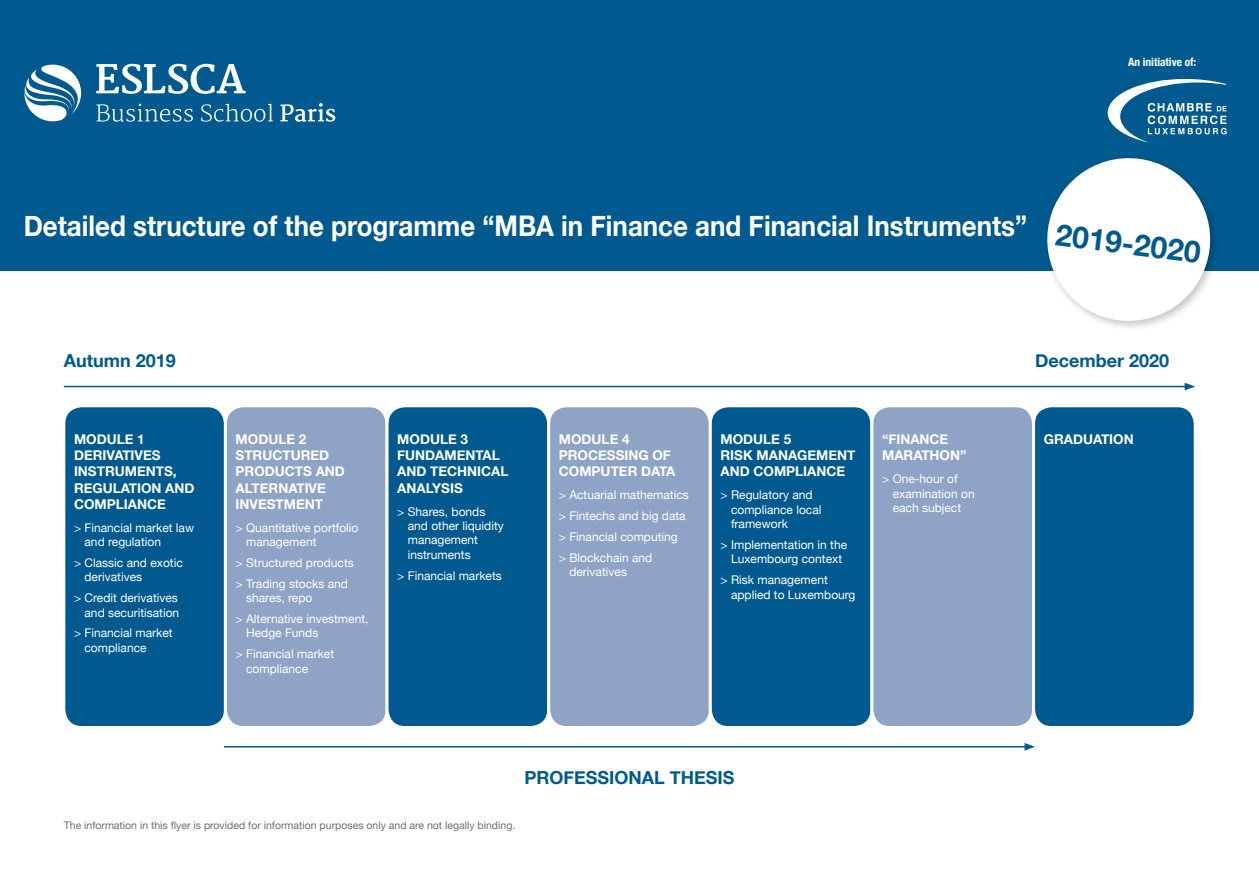
<style>
.page{position:relative;width:1259px;height:893px;background:#fff}
.page>*{position:absolute;margin:0;border:0;box-sizing:border-box;transform-origin:0 0}
.t1{font:700 30px "Helvetica Neue";color:#005a8f}
.t2{font:700 28.5px "Helvetica Neue";color:#fff;scale:.91 1}
.t3{font:700 18px "Helvetica Neue";color:#005a8f}
.t4{font:700 13.5px/16.2px "Helvetica Neue";color:#fff}
.t5{font:12px/14.4px "Helvetica Neue";color:#fff}
.t6{font:700 condensed 11.4px "Helvetica Neue";color:#fff}
.t7{font:10.5px "Helvetica Neue";color:#706f6f}
</style>
<div class="page">
<div style="left:0;top:0;width:1259px;height:271px;background:#005a8f"></div>
<svg style="left:1107px;top:79px;width:119px;height:64px"></svg>
<div style="left:1042px;top:153px;width:178px;height:179px;background:#000;opacity:.23"></div>
<svg style="left:1042px;top:153px;width:173px;height:173px"></svg>
<svg style="left:96px;top:64px;width:150px;height:30px"></svg>
<svg style="left:96px;top:104px;width:97px;height:18px"></svg>
<svg style="left:201px;top:104px;width:72px;height:18px"></svg>
<svg style="left:280px;top:103px;width:55px;height:19px"></svg>
<svg style="left:24px;top:65px;width:57px;height:57px"></svg>
<hr style="left:64px;top:386px;width:1123px;height:1px;background:#005a8f">
<svg style="left:1184px;top:383px;width:11px;height:7px"></svg>
<hr style="left:224px;top:746px;width:803px;height:1px;background:#005a8f">
<svg style="left:1024px;top:743px;width:11px;height:8px"></svg>
<div style="left:64px;top:406px;width:161px;height:321px;background:#005a90;border-radius:18px"></div>
<div style="left:62px;top:404px;width:165px;height:325px;border:3px solid #fff;border-radius:18px"></div>
<div style="left:225px;top:406px;width:162px;height:321px;background:#8ea3c5;border-radius:18px"></div>
<div style="left:224px;top:404px;width:164px;height:325px;border:3px solid #fff;border-radius:18px"></div>
<div style="left:387px;top:406px;width:162px;height:321px;background:#005a90;border-radius:18px"></div>
<div style="left:385px;top:404px;width:165px;height:325px;border:3px solid #fff;border-radius:18px"></div>
<div style="left:549px;top:406px;width:161px;height:321px;background:#8ea3c5;border-radius:18px"></div>
<div style="left:547px;top:404px;width:165px;height:325px;border:3px solid #fff;border-radius:18px"></div>
<div style="left:710px;top:406px;width:162px;height:321px;background:#005a90;border-radius:18px"></div>
<div style="left:709px;top:404px;width:164px;height:325px;border:3px solid #fff;border-radius:18px"></div>
<div style="left:872px;top:406px;width:161px;height:321px;background:#8ea3c5;border-radius:18px"></div>
<div style="left:870px;top:404px;width:165px;height:325px;border:3px solid #fff;border-radius:18px"></div>
<div style="left:1033px;top:406px;width:162px;height:321px;background:#005a90;border-radius:18px"></div>
<div style="left:1032px;top:404px;width:164px;height:325px;border:3px solid #fff;border-radius:18px"></div>
<p class="t6" style="left:1128px;top:53px;width:70px">An initiative of:</p>
<h2 class="t2" style="left:24px;top:204px;width:1104px">Detailed structure of the programme “MBA in Finance and Financial Instruments”</h2>
<h1 class="t1" style="left:1058px;top:211px;width:147px;rotate:7deg">2019-2020</h1>
<h3 class="t3" style="left:64px;top:347px;width:114px">Autumn 2019</h3>
<h3 class="t3" style="left:1035px;top:347px;width:136px">December 2020</h3>
<p class="t4" style="left:74px;top:431px;width:122px">MODULE 1<br>DERIVATIVES<br>INSTRUMENTS,<br>REGULATION AND<br>COMPLIANCE</p>
<p class="t5" style="left:85px;top:521px;width:111px;text-indent:-11px">&gt; Financial market law and regulation</p>
<p class="t5" style="left:85px;top:556px;width:100px;text-indent:-11px">&gt; Classic and exotic derivatives</p>
<p class="t5" style="left:74px;top:591px;width:107px;text-align:right">&gt; Credit derivatives and securitisation</p>
<p class="t5" style="left:85px;top:626px;width:90px;text-indent:-11px">&gt; Financial market compliance</p>
<p class="t4" style="left:236px;top:431px;width:111px">MODULE 2<br>STRUCTURED<br>PRODUCTS AND<br>ALTERNATIVE<br>INVESTMENT</p>
<p class="t5" style="left:246px;top:521px;width:114px;text-indent:-11px">&gt; Quantitative portfolio management</p>
<p class="t5" style="left:236px;top:553px;width:120px;line-height:20.7px">&gt; Structured products &gt; Trading stocks and</p>
<p class="t5" style="left:236px;top:588px;width:134px;line-height:20.9px;text-indent:11px">shares, repo<br>&gt; Alternative investment,</p>
<p class="t5" style="left:236px;top:623px;width:100px;line-height:20.9px;text-align:center">Hedge Funds<br>&gt; Financial market</p>
<p class="t5" style="left:246px;top:662px;width:64px">compliance</p>
<p class="t4" style="left:397px;top:431px;width:113px">MODULE 3<br>FUNDAMENTAL<br>AND TECHNICAL<br>ANALYSIS</p>
<p class="t5" style="left:408px;top:505px;width:98px;text-indent:-11px">&gt; Shares, bonds and other liquidity management instruments</p>
<p class="t5" style="left:397px;top:569px;width:106px">&gt; Financial markets</p>
<p class="t4" style="left:559px;top:431px;width:118px">MODULE 4<br>PROCESSING OF<br>COMPUTER DATA</p>
<p class="t5" style="left:559px;top:485px;width:131px;line-height:20.9px">&gt; Actuarial mathematics &gt; Fintechs and big data &gt; Financial computing<br>&gt; Blockchain and</p>
<p class="t5" style="left:569px;top:565px;width:59px">derivatives</p>
<p class="t4" style="left:720px;top:431px;width:136px">MODULE 5<br>RISK MANAGEMENT<br>AND COMPLIANCE</p>
<p class="t5" style="left:731px;top:489px;width:92px;text-indent:-11px">&gt; Regulatory and compliance local framework</p>
<p class="t5" style="left:720px;top:538px;width:128px;text-align:center">&gt; Implementation in the<br>Luxembourg context</p>
<p class="t5" style="left:731px;top:573px;width:126px;text-indent:-11px">&gt; Risk management applied to Luxembourg</p>
<p class="t4" style="left:882px;top:431px;width:86px">“FINANCE<br>MARATHON”</p>
<p class="t5" style="left:892px;top:472px;width:84px;text-indent:-11px">&gt; One-hour of examination on each subject</p>
<h3 class="t3" style="left:524px;top:763px;width:212px">PROFESSIONAL THESIS</h3>
<p class="t7" style="left:64px;top:818px;width:453px">The information in this flyer is provided for information purposes only and are not legally binding.</p>
<p class="t4" style="left:1043px;top:431px;width:91px">GRADUATION</p>
</div>
